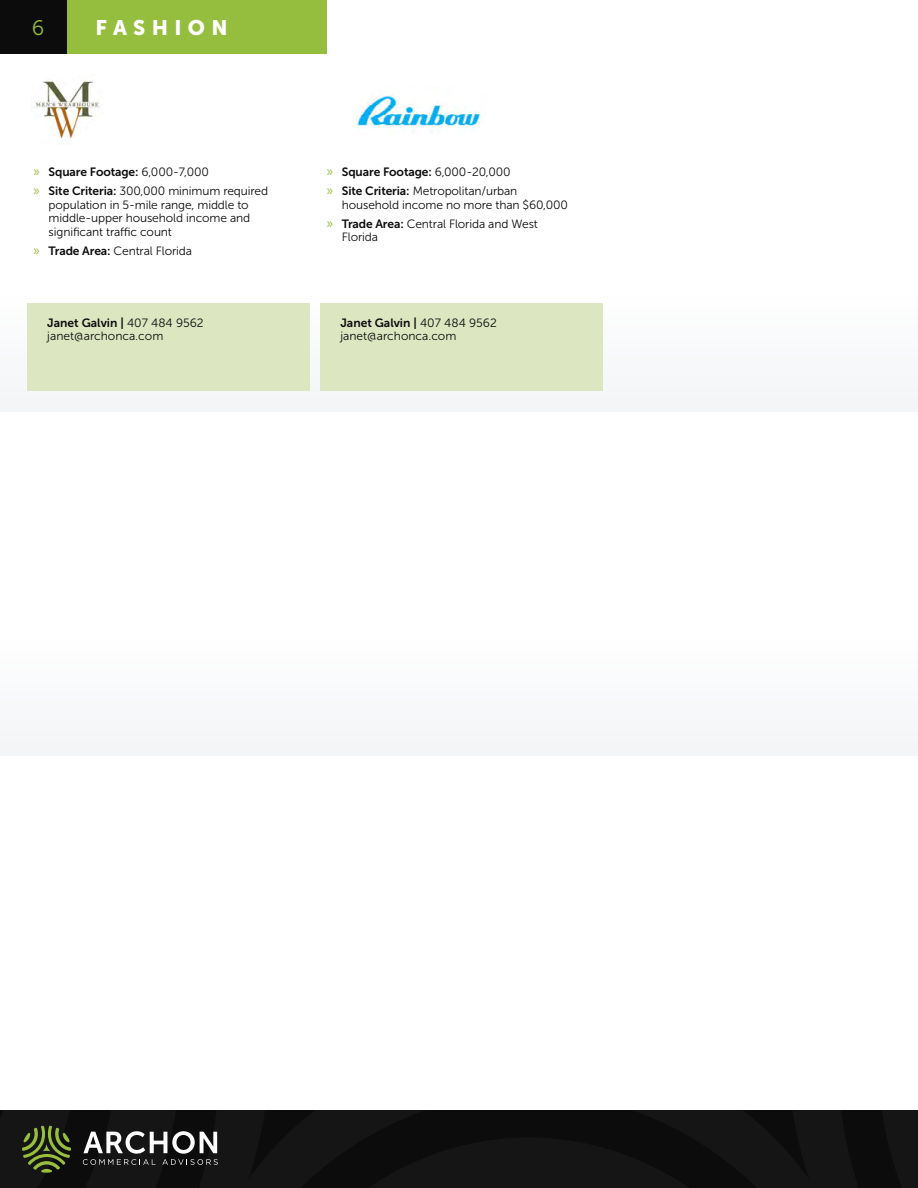
<style>
.page{position:relative;width:918px;height:1188px;background:#fff}
.page>*{position:absolute;margin:0;border:0;box-sizing:border-box;transform-origin:0 0}
.t1{font:21px "Museo Sans 900";letter-spacing:.3em;color:#fff}
.t2{font:21px "Museo Sans 300";color:#96be3e}
.t3{font:12px/13.5px "Museo Sans 300";letter-spacing:-.01em;color:#0d0c0d}
.t4{font:12px "Museo Sans 700";letter-spacing:-.01em;color:#0d0c0d}
.s1{font-family:"Myriad Pro";font-size:15px;color:#96be3e}
.s2{font-family:"Museo Sans 300"}
.s3{font-family:"Museo Sans 700"}
</style>
<div class="page">
<svg style="left:0;top:1110px;width:918px;height:78px;background:#111112"></svg>
<svg style="left:22px;top:1126px;width:49px;height:47px;background:#3f4b20"></svg>
<svg style="left:83px;top:1130px;width:135px;height:35px"></svg>
<div style="left:65px;top:0;width:262px;height:53px;background:#96be3e"></div>
<div style="left:320px;top:304px;width:282px;height:36px;background:#dce6c0"></div>
<div style="left:320px;top:340px;width:282px;height:37px;background:#dce6c0"></div>
<div style="left:320px;top:357px;width:282px;height:34px;background:#dce6c0"></div>
<div style="left:27px;top:304px;width:282px;height:36px;background:#dce6c0"></div>
<div style="left:27px;top:340px;width:282px;height:37px;background:#dce6c0"></div>
<div style="left:27px;top:357px;width:282px;height:34px;background:#dce6c0"></div>
<img style="left:357px;top:94px;width:126px;height:39px">
<div style="left:0;top:0;width:66px;height:53px;background:#0d0c0d"></div>
<img style="left:35px;top:80px;width:67px;height:65px">
<h1 class="t2" style="left:32px;top:17px;width:14px">6</h1>
<h1 class="t1" style="left:96px;top:16px;width:133px">FASHION</h1>
<p class="t4" style="left:34px;top:165px;width:177px"><span class="s1">»</span> Square Footage: <span class="s2">6,000-7,000</span></p>
<p class="t3" style="left:49px;top:184px;width:221px;text-indent:-15px"><span class="s1">»</span> <span class="s3">Site Criteria:</span> 300,000 minimum required population in 5-mile range, middle to middle-upper household income and significant traffic count</p>
<p class="t3" style="left:34px;top:244px;width:160px"><span class="s1">»</span> <span class="s3">Trade Area:</span> Central Florida</p>
<p class="t4" style="left:47px;top:316px;width:158px">Janet Galvin | <span class="s2">407 484 9562</span></p>
<p class="t3" style="left:47px;top:330px;width:118px">janet@archonca.com</p>
<p class="t4" style="left:327px;top:165px;width:185px"><span class="s1">»</span> Square Footage: <span class="s2">6,000-20,000</span></p>
<p class="t3" style="left:342px;top:184px;width:228px;text-indent:-15px"><span class="s1">»</span> <span class="s3">Site Criteria:</span> Metropolitan/urban household income no more than $60,000</p>
<p class="t3" style="left:342px;top:217px;width:198px;text-indent:-15px"><span class="s1">»</span> <span class="s3">Trade Area:</span> Central Florida and West<br>Florida</p>
<p class="t4" style="left:340px;top:316px;width:158px">Janet Galvin | <span class="s2">407 484 9562</span></p>
<p class="t3" style="left:340px;top:330px;width:118px">janet@archonca.com</p>
</div>
